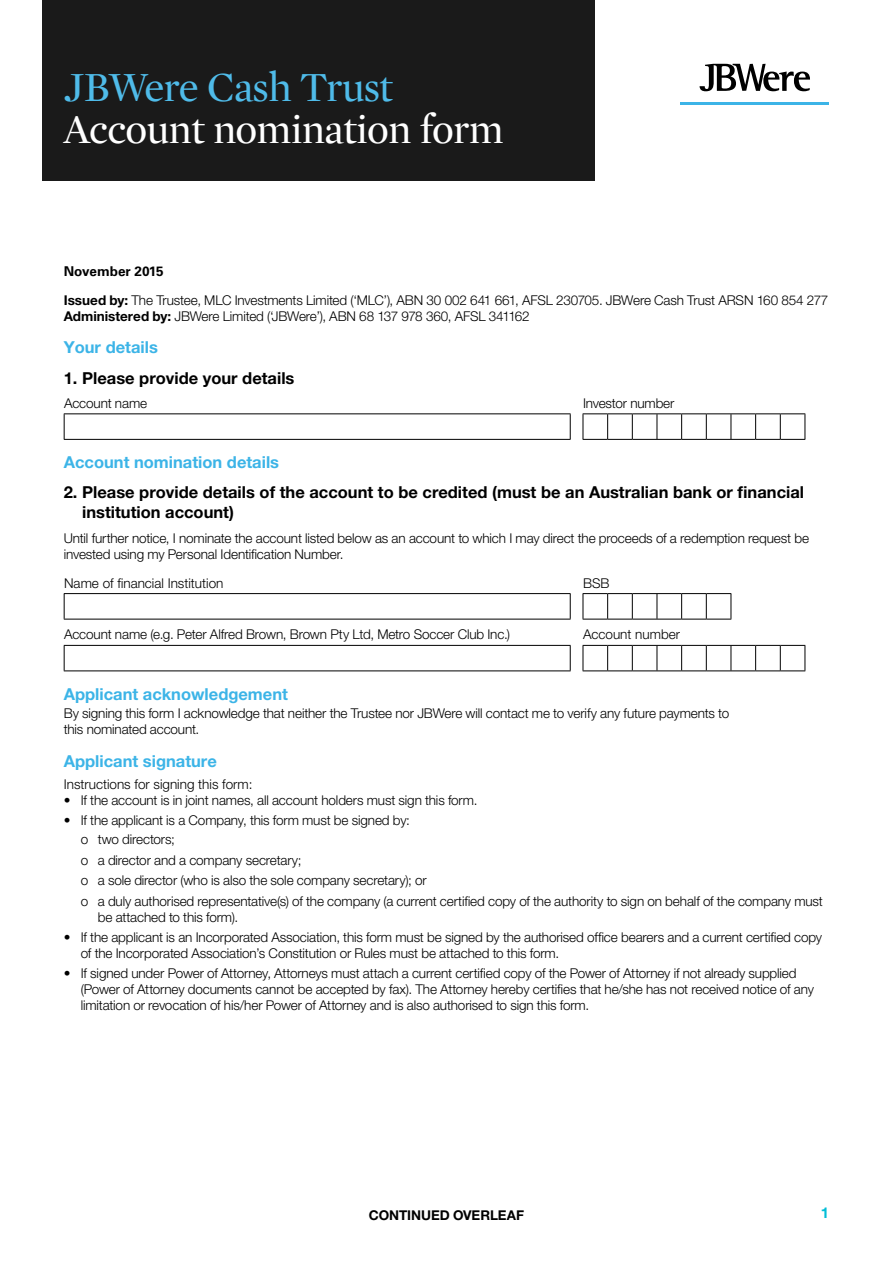
<style>
.page{position:relative;width:893px;height:1263px;background:#fff}
.page>*{position:absolute;margin:0;border:0;box-sizing:border-box;transform-origin:0 0}
.t1{font:42px "Mercury Display";letter-spacing:-.02em;color:#fff}
.t2{font:42px "Mercury Display";letter-spacing:-.02em;color:#3cb4e7}
._02C_-_Heading_2{font:700 16.5px/19.8px "Helvetica Neue LT Pro";color:#000}
._02D_-_Heading_2_Cya{font:700 16.5px "Helvetica Neue LT Pro";color:#3cb4e7}
.t3{font:700 15px "Helvetica Neue LT Pro";color:#03bed7}
._11C_-_Body_Text_Sma{font:300 13.5px/16.2px "Helvetica Neue LT Pro";letter-spacing:-.01em;color:#000}
._11A_-_Body_Text{font:300 13.5px/16.2px "Helvetica Neue LT Pro";letter-spacing:-.01em;color:#000}
.Small_Body{font:300 13.5px "Helvetica Neue LT Pro";color:#000}
._02E_-_Heading_3{font:300 13.5px "Helvetica Neue LT Pro";color:#000}
._11C_-_Body_Text_Sma-2{font:700 13.5px "Helvetica Neue LT Pro";letter-spacing:-.005em;color:#000}
.Body_-_8pt{font:700 13.5px "Univers LT Std";color:#000}
.s1{font-weight:700}
</style>
<div class="page">
<hr style="left:64px;top:413px;width:507px;height:1px;background:#000">
<svg style="left:64px;top:414px;width:1px;height:25px"></svg>
<svg style="left:570px;top:414px;width:1px;height:25px"></svg>
<hr style="left:64px;top:439px;width:507px;height:1px;background:#000">
<svg style="left:583px;top:413px;width:223px;height:27px"></svg>
<hr style="left:64px;top:593px;width:507px;height:1px;background:#000">
<svg style="left:64px;top:594px;width:1px;height:25px"></svg>
<svg style="left:570px;top:594px;width:1px;height:25px"></svg>
<hr style="left:64px;top:619px;width:507px;height:1px;background:#000">
<svg style="left:583px;top:593px;width:149px;height:27px"></svg>
<hr style="left:64px;top:645px;width:507px;height:1px;background:#000">
<svg style="left:64px;top:646px;width:1px;height:24px"></svg>
<svg style="left:570px;top:646px;width:1px;height:24px"></svg>
<hr style="left:64px;top:670px;width:507px;height:1px;background:#000">
<svg style="left:583px;top:645px;width:223px;height:26px"></svg>
<div style="left:43px;top:0;width:552px;height:181px;background:#1a1a1a"></div>
<svg style="left:699px;top:64px;width:111px;height:27px"></svg>
<hr style="left:680px;top:102px;width:149px;height:3px;background:#3cb4e7">
<h1 class="t2" style="left:64px;top:64px;width:331px">JBWere Cash Trust</h1>
<h1 class="t1" style="left:64px;top:106px;width:441px">Account nomination form</h1>
<p class="Body_-_8pt" style="left:64px;top:263px;width:102px">November 2015</p>
<p class="_11C_-_Body_Text_Sma" style="left:64px;top:291px;width:766px"><span class="s1">Issued by:</span> The Trustee, MLC Investments Limited (‘MLC’), ABN 30 002 641 661, AFSL 230705. JBWere Cash Trust ARSN 160 854 277<br><span class="s1">Administered by:</span> JBWere Limited (‘JBWere’), ABN 68 137 978 360, AFSL 341162</p>
<p class="_02D_-_Heading_2_Cya" style="left:64px;top:337px;width:96px">Your details</p>
<p class="_02C_-_Heading_2" style="left:64px;top:368px;width:232px">1. Please provide your details</p>
<p class="_11A_-_Body_Text" style="left:64px;top:395px;width:84px">Account name</p>
<p class="_11A_-_Body_Text" style="left:583px;top:395px;width:93px">Investor number</p>
<p class="_02D_-_Heading_2_Cya" style="left:64px;top:452px;width:217px">Account nomination details</p>
<p class="_02C_-_Heading_2" style="left:82px;top:482px;width:723px;text-indent:-18px">2. Please provide details of the account to be credited (must be an Australian bank or financial institution account)</p>
<p class="_11A_-_Body_Text" style="left:64px;top:530px;width:747px">Until further notice, I nominate the account listed below as an account to which I may direct the proceeds of a redemption request be invested using my Personal Identification Number.</p>
<p class="Small_Body" style="left:64px;top:574px;width:161px">Name of financial Institution</p>
<p class="Small_Body" style="left:583px;top:574px;width:28px">BSB</p>
<p class="_11A_-_Body_Text" style="left:64px;top:626px;width:448px">Account name (e.g. Peter Alfred Brown, Brown Pty Ltd, Metro Soccer Club Inc.)</p>
<p class="Small_Body" style="left:583px;top:626px;width:99px">Account number</p>
<p class="_02D_-_Heading_2_Cya" style="left:64px;top:683px;width:226px">Applicant acknowledgement</p>
<p class="_11A_-_Body_Text" style="left:64px;top:705px;width:667px">By signing this form I acknowledge that neither the Trustee nor JBWere will contact me to verify any future payments to this nominated account.</p>
<p class="_02D_-_Heading_2_Cya" style="left:64px;top:750px;width:155px">Applicant signature</p>
<p class="_02E_-_Heading_3" style="left:64px;top:776px;width:190px">Instructions for signing this form:</p>
<p class="_11C_-_Body_Text_Sma" style="left:64px;top:792px;width:415px">• If the account is in joint names, all account holders must sign this form.</p>
<p class="_11C_-_Body_Text_Sma" style="left:64px;top:812px;width:348px">• If the applicant is a Company, this form must be signed by:</p>
<p class="_11C_-_Body_Text_Sma" style="left:81px;top:831px;width:96px">o two directors;</p>
<p class="_11C_-_Body_Text_Sma" style="left:81px;top:851px;width:222px">o a director and a company secretary;</p>
<p class="_11C_-_Body_Text_Sma" style="left:81px;top:872px;width:347px">o a sole director (who is also the sole company secretary); or</p>
<p class="_11C_-_Body_Text_Sma" style="left:98px;top:892px;width:727px;text-indent:-17px">o a duly authorised representative(s) of the company (a current certified copy of the authority to sign on behalf of the company must be attached to this form).</p>
<p class="_11C_-_Body_Text_Sma" style="left:81px;top:929px;width:743px;text-indent:-17px">• If the applicant is an Incorporated Association, this form must be signed by the authorised office bearers and a current certified copy of the Incorporated Association’s Constitution or Rules must be attached to this form.</p>
<p class="_11C_-_Body_Text_Sma" style="left:81px;top:965px;width:735px;text-indent:-17px">• If signed under Power of Attorney, Attorneys must attach a current certified copy of the Power of Attorney if not already supplied (Power of Attorney documents cannot be accepted by fax). The Attorney hereby certifies that he/she has not received notice of any limitation or revocation of his/her Power of Attorney and is also authorised to sign this form.</p>
<p class="_11C_-_Body_Text_Sma-2" style="left:369px;top:1207px;width:157px">CONTINUED OVERLEAF</p>
<p class="t3" style="left:821px;top:1203px;width:10px">1</p>
</div>
